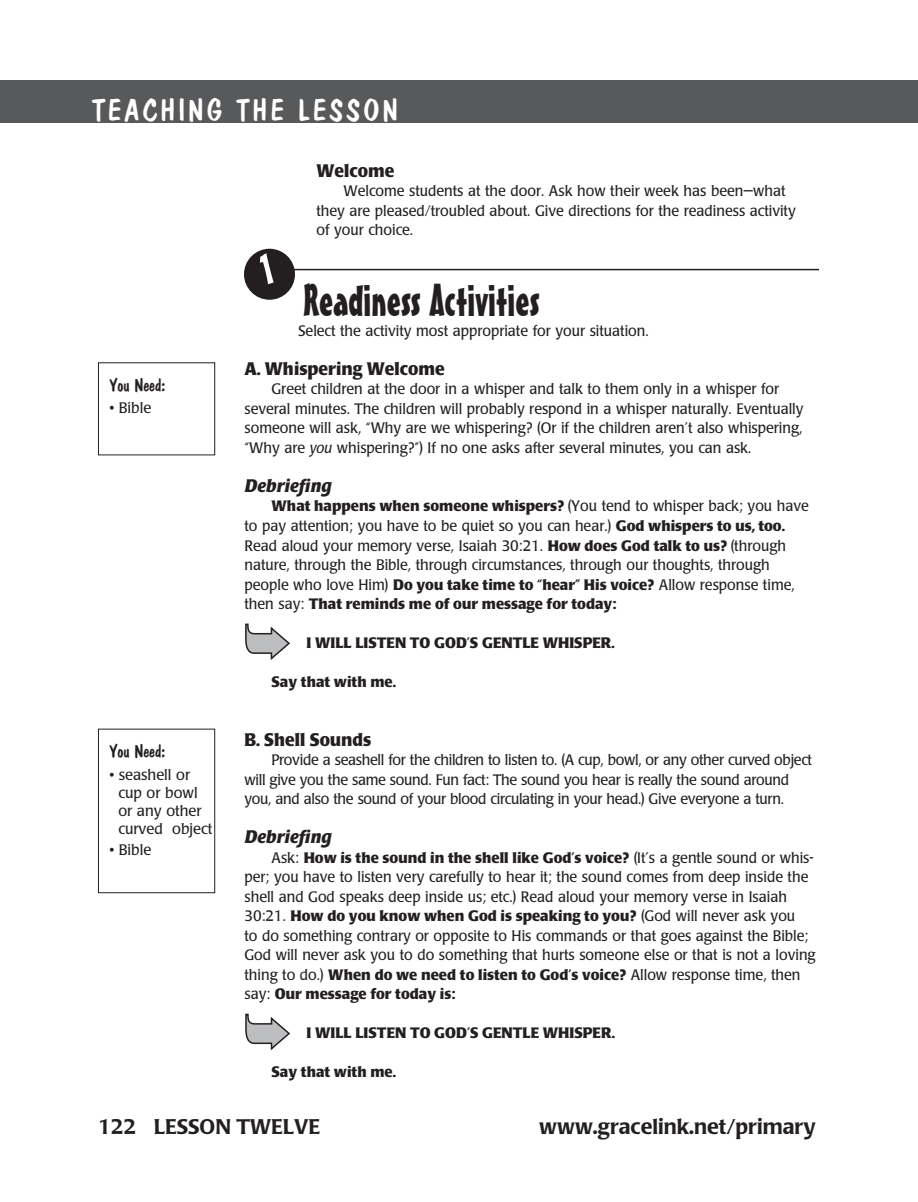
<style>
.page{position:relative;width:918px;height:1202px;background:#fff}
.page>*{position:absolute;margin:0;border:0;box-sizing:border-box;transform-origin:0 0}
.section_title{font:45px "Mister Earl BT";color:#231f20}
.t1{font:30px "Dom Casual D";letter-spacing:.1em;color:#fff}
.t2{font:500 21px "Poppl Laudatio";color:#231f20}
.subhead{font:700 18px "Poppl Laudatio";color:#231f20;scale:.95 1}
.subhead-2{font:italic 700 18px "Poppl Laudatio";color:#231f20}
.You_Need_head{font:18px "Dom Casual D";color:#231f20}
.body{font:15px/19.5px "Poppl Laudatio";color:#231f20;scale:.95 1}
.body-2{font:15px/19.5px "Poppl Laudatio";letter-spacing:-.02em;color:#231f20;scale:.95 1}
.body-Xindent{font:700 15px "Poppl Laudatio";color:#231f20}
.You_Need_items{font:15px/18px "Poppl Laudatio";color:#231f20}
.body-3{font:700 15px "Poppl Laudatio";color:#231f20}
.s1{font-style:italic}
.s2{font-weight:700}
</style>
<div class="page">
<div style="left:0;top:80px;width:891px;height:43px;background:#58595b"></div>
<div style="left:891px;top:80px;width:27px;height:43px;background:#58595b"></div>
<div style="left:244px;top:249px;width:51px;height:51px;background:#231f20;border-radius:50%"></div>
<hr style="left:292px;top:269px;width:527px;height:1px;background:#231f20">
<svg style="left:245px;top:623px;width:45px;height:37px"></svg>
<svg style="left:245px;top:1013px;width:45px;height:37px"></svg>
<div style="left:98px;top:728px;width:117px;height:165px;border:1px solid #231f20"></div>
<div style="left:98px;top:362px;width:117px;height:93px;border:1px solid #231f20"></div>
<p class="t1" style="left:92px;top:92px;width:307px">TEACHING THE LESSON</p>
<p class="You_Need_head" style="left:109px;top:374px;width:58px">You Need:</p>
<p class="You_Need_items" style="left:109px;top:399px;width:43px">• Bible</p>
<p class="You_Need_head" style="left:109px;top:741px;width:58px">You Need:</p>
<p class="You_Need_items" style="left:118px;top:766px;width:95px;text-indent:-9px">• seashell or cup or bowl or any other curved object</p>
<p class="You_Need_items" style="left:109px;top:841px;width:43px">• Bible</p>
<p class="subhead" style="left:316px;top:160px;width:84px">Welcome</p>
<p class="body" style="left:316px;top:182px;width:506px;text-indent:27px">Welcome students at the door. Ask how their week has been—what they are pleased/troubled about. Give directions for the readiness activity of your choice.</p>
<p class="section_title" style="left:303px;top:273px;width:238px">Readiness Activities</p>
<p class="body" style="left:298px;top:321px;width:370px">Select the activity most appropriate for your situation.</p>
<p class="subhead" style="left:244px;top:358px;width:212px">A. Whispering Welcome</p>
<p class="body" style="left:244px;top:380px;width:590px;text-indent:27px">Greet children at the door in a whisper and talk to them only in a whisper for several minutes. The children will probably respond in a whisper naturally. Eventually someone will ask, “Why are we whispering? (Or if the children aren’t also whispering, “Why are <span class="s1">you</span> whispering?”) If no one asks after several minutes, you can ask.</p>
<p class="subhead-2" style="left:244px;top:475px;width:89px">Debriefing</p>
<p class="body" style="left:244px;top:497px;width:596px;text-indent:27px"><span class="s2">What happens when someone whispers?</span> (You tend to whisper back; you have to pay attention; you have to be quiet so you can hear.) <span class="s2">God whispers to us, too.<br></span>Read aloud your memory verse, Isaiah 30:21. <span class="s2">How does God talk to us?</span> (through nature, through the Bible, through circumstances, through our thoughts, through people who love Him) <span class="s2">Do you take time to “hear” His voice?</span> Allow response time, then say: <span class="s2">That reminds me of our message for today:</span></p>
<p class="body-Xindent" style="left:307px;top:634px;width:310px">I WILL LISTEN TO GOD’S GENTLE WHISPER.</p>
<p class="body-3" style="left:272px;top:673px;width:126px">Say that with me.</p>
<p class="subhead" style="left:244px;top:729px;width:135px">B. Shell Sounds</p>
<p class="body-2" style="left:244px;top:750px;width:599px;text-indent:27px">Provide a seashell for the children to listen to. (A cup, bowl, or any other curved object will give you the same sound. Fun fact: The sound you hear is really the sound around you, and also the sound of your blood circulating in your head.) Give everyone a turn.</p>
<p class="subhead-2" style="left:244px;top:826px;width:89px">Debriefing</p>
<p class="body" style="left:244px;top:848px;width:603px;text-indent:27px">Ask: <span class="s2">How is the sound in the shell like God’s voice?</span> (It’s a gentle sound or whis&shy;per; you have to listen very carefully to hear it; the sound comes from deep inside the shell and God speaks deep inside us; etc.) Read aloud your memory verse in Isaiah 30:21. <span class="s2">How do you know when God is speaking to you?</span> (God will never ask you<br>to do something contrary or opposite to His commands or that goes against the Bible; God will never ask you to do something that hurts someone else or that is not a loving thing to do.) <span class="s2">When do we need to listen to God’s voice?</span> Allow response time, then say: <span class="s2">Our message for today is:</span></p>
<p class="body-Xindent" style="left:307px;top:1024px;width:310px">I WILL LISTEN TO GOD’S GENTLE WHISPER.</p>
<p class="body-3" style="left:271px;top:1063px;width:126px">Say that with me.</p>
<p class="t2" style="left:98px;top:1115px;width:224px">122 LESSON TWELVE</p>
<p class="t2" style="left:539px;top:1115px;width:278px">www.gracelink.net/primary</p>
</div>
